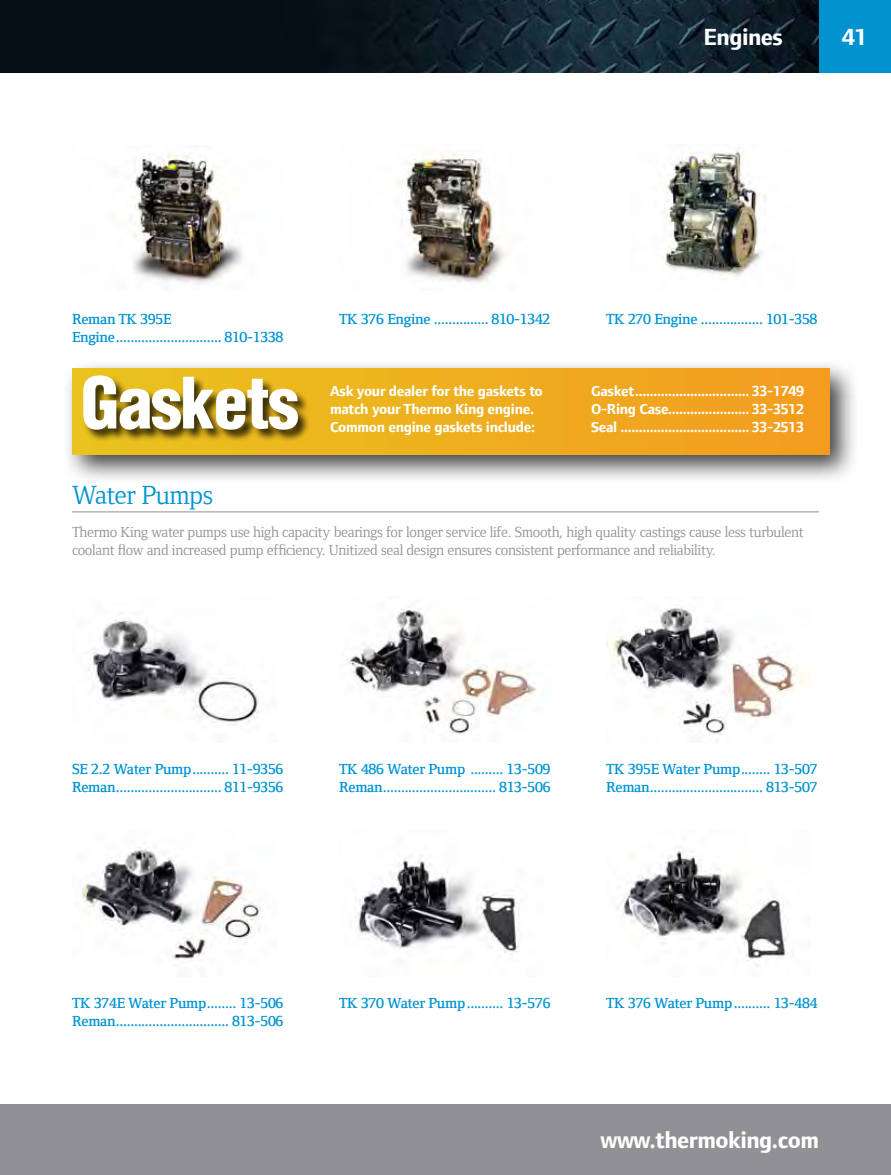
<style>
.page{position:relative;width:891px;height:1175px;background:#fff}
.page>*{position:absolute;margin:0;border:0;box-sizing:border-box;transform-origin:0 0}
.t1{font:900 condensed 69px "Helvetica";letter-spacing:-.02em;color:#fff}
.t2{font:27px "Foundry Form Serif Book OSF";letter-spacing:-.02em;color:#0093d0}
.t3{font:700 24px "Foundry Form Sans";letter-spacing:-.02em;color:#fff}
.t4{font:600 15px/18px "Foundry Form Serif";letter-spacing:-.02em;color:#0093d0}
.t5{font:700 15px/18px "Foundry Form Sans";letter-spacing:-.02em;color:#fff}
.t6{font:15px/18px "Foundry Form Serif Book OSF";letter-spacing:-.02em;color:#919195}
</style>
<div class="page">
<img style="left:0;top:0;width:819px;height:72px">
<div style="left:819px;top:0;width:72px;height:72px;background:#0093d0"></div>
<div style="left:0;top:1104px;width:891px;height:70px;background:#919195"></div>
<img style="left:130px;top:155px;width:113px;height:135px">
<img style="left:398px;top:150px;width:108px;height:134px">
<img style="left:662px;top:150px;width:104px;height:127px">
<img style="left:89px;top:613px;width:170px;height:112px">
<img style="left:76px;top:847px;width:187px;height:114px">
<img style="left:346px;top:606px;width:191px;height:129px">
<img style="left:357px;top:855px;width:162px;height:98px">
<img style="left:606px;top:608px;width:205px;height:133px">
<img style="left:617px;top:850px;width:170px;height:116px">
<hr style="left:72px;top:511px;width:747px;height:1px;background:#919195">
<div style="left:61px;top:357px;width:798px;height:127px;background:#000;opacity:.75"></div>
<div style="left:72px;top:368px;width:757px;height:86px;background:linear-gradient(to right,#e9c41e,#f39c1f)"></div>
<div style="left:83px;top:375px;width:227px;height:67px;background:#000;opacity:.75"></div>
<h3 class="t3" style="left:704px;top:23px;width:81px">Engines</h3>
<h3 class="t3" style="left:842px;top:23px;width:27px">41</h3>
<p class="t4" style="left:72px;top:310px;width:213px">Reman TK 395E<br>Engine............................. 810-1338</p>
<p class="t4" style="left:339px;top:310px;width:213px">TK 376 Engine ............... 810-1342</p>
<p class="t4" style="left:606px;top:310px;width:213px">TK 270 Engine ................. 101-358</p>
<h1 class="t1" style="left:81px;top:359px;width:219px">Gaskets</h1>
<p class="t5" style="left:330px;top:382px;width:214px">Ask your dealer for the gaskets to match your Thermo King engine.<br>Common engine gaskets include:</p>
<p class="t5" style="left:591px;top:382px;width:215px;text-align:justify">Gasket............................... 33-1749<br>O-Ring Case...................... 33-3512<br>Seal ................................... 33-2513</p>
<h2 class="t2" style="left:72px;top:480px;width:143px">Water Pumps</h2>
<p class="t6" style="left:72px;top:523px;width:733px">Thermo King water pumps use high capacity bearings for longer service life. Smooth, high quality castings cause less turbulent coolant flow and increased pump efficiency. Unitized seal design ensures consistent performance and reliability.</p>
<p class="t4" style="left:72px;top:760px;width:213px">SE 2.2 Water Pump.......... 11-9356<br>Reman............................. 811-9356</p>
<p class="t4" style="left:339px;top:760px;width:213px">TK 486 Water Pump ......... 13-509<br>Reman............................... 813-506</p>
<p class="t4" style="left:606px;top:760px;width:213px">TK 395E Water Pump........ 13-507<br>Reman............................... 813-507</p>
<p class="t4" style="left:72px;top:994px;width:213px">TK 374E Water Pump........ 13-506<br>Reman............................... 813-506</p>
<p class="t4" style="left:339px;top:994px;width:213px">TK 370 Water Pump.......... 13-576</p>
<p class="t4" style="left:606px;top:994px;width:213px">TK 376 Water Pump.......... 13-484</p>
<h3 class="t3" style="left:600px;top:1126px;width:220px">www.thermoking.com</h3>
</div>
